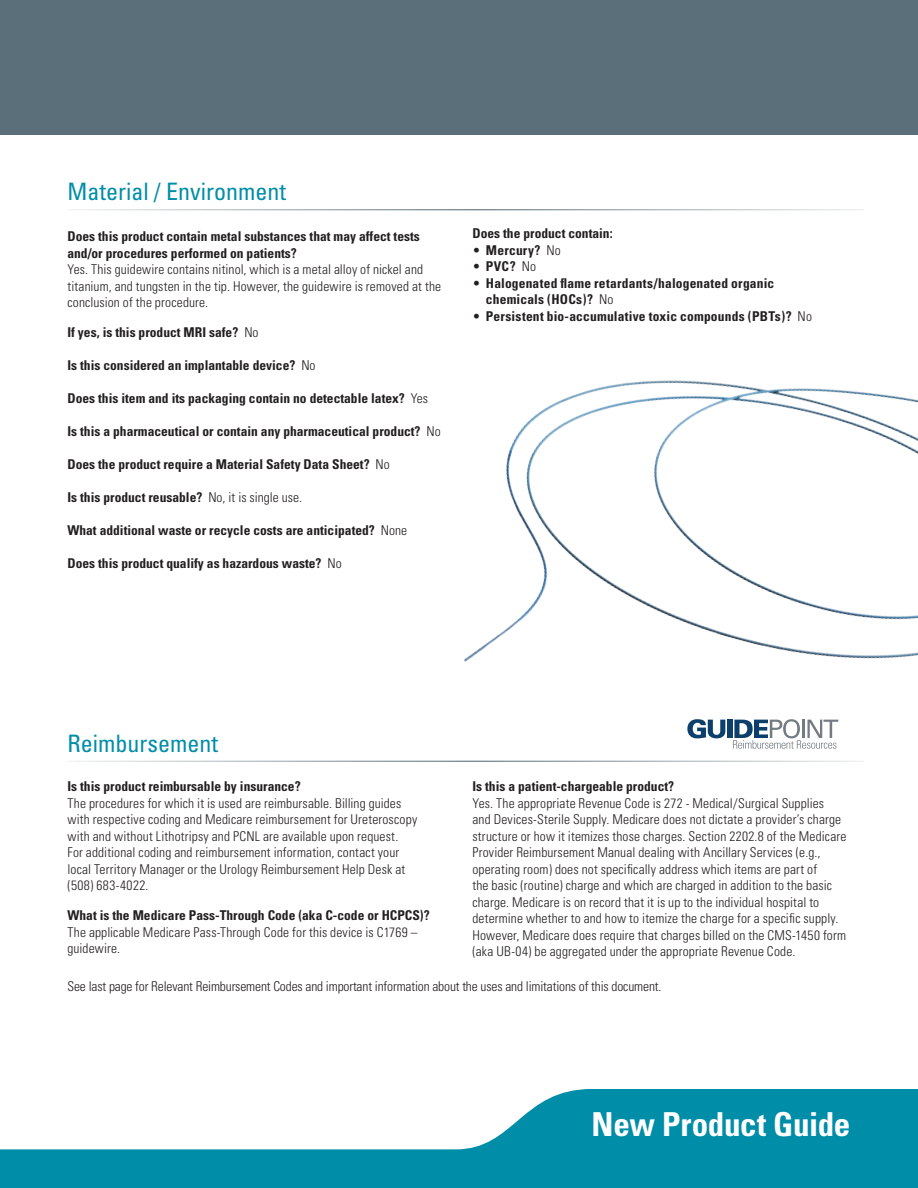
<style>
.page{position:relative;width:918px;height:1188px;background:#fff}
.page>*{position:absolute;margin:0;border:0;box-sizing:border-box;transform-origin:0 0}
.t1{font:700 condensed 33px "Univers";letter-spacing:-.01em;color:#fff}
.t2{font:condensed 24px "Univers";color:#008da8}
.t3{font:300 condensed 13.5px/16.5px "Univers";letter-spacing:.01em;color:#231f20}
.t4{font:700 condensed 13.5px/16.5px "Univers";color:#231f20}
.t5{font:300 condensed 13.5px "Univers";letter-spacing:-.01em;color:#231f20}
.s1{font-weight:300}
</style>
<div class="page">
<img style="left:424px;top:380px;width:494px;height:381px">
<svg style="left:0;top:1089px;width:918px;height:99px;fill:#008da8"></svg>
<div style="left:0;top:0;width:918px;height:135px;background:#5b6f7b"></div>
<svg style="left:687px;top:719px;width:38px;height:19px"></svg>
<div style="left:727px;top:720px;width:5px;height:18px;background:#0c3f6a"></div>
<svg style="left:733px;top:719px;width:105px;height:30px"></svg>
<hr style="left:68px;top:761px;width:796px;height:1px;background:#5b6f7b">
<hr style="left:68px;top:209px;width:796px;height:1px;background:#5b6f7b">
<h2 class="t2" style="left:67px;top:176px;width:220px">Material / Environment</h2>
<p class="t4" style="left:67px;top:228px;width:354px">Does this product contain metal substances that may affect tests and/or procedures performed on patients?</p>
<p class="t3" style="left:67px;top:261px;width:375px">Yes. This guidewire contains nitinol, which is a metal alloy of nickel and titanium, and tungsten in the tip. However, the guidewire is removed at the conclusion of the procedure.</p>
<p class="t4" style="left:67px;top:324px;width:193px">If yes, is this product MRI safe? <span class="s1">No</span></p>
<p class="t4" style="left:67px;top:357px;width:250px">Is this considered an implantable device? <span class="s1">No</span></p>
<p class="t4" style="left:67px;top:390px;width:362px">Does this item and its packaging contain no detectable latex? <span class="s1">Yes</span></p>
<p class="t4" style="left:67px;top:423px;width:375px">Is this a pharmaceutical or contain any pharmaceutical product? <span class="s1">No</span></p>
<p class="t4" style="left:67px;top:456px;width:324px">Does the product require a Material Safety Data Sheet? <span class="s1">No</span></p>
<p class="t4" style="left:67px;top:489px;width:236px">Is this product reusable? <span class="s1">No, it is single use.</span></p>
<p class="t4" style="left:67px;top:522px;width:341px">What additional waste or recycle costs are anticipated? <span class="s1">None</span></p>
<p class="t4" style="left:67px;top:555px;width:276px">Does this product qualify as hazardous waste? <span class="s1">No</span></p>
<p class="t4" style="left:472px;top:225px;width:142px">Does the product contain:</p>
<p class="t4" style="left:472px;top:242px;width:90px"><span class="s1">•</span> Mercury? <span class="s1">No</span></p>
<p class="t4" style="left:472px;top:258px;width:65px"><span class="s1">•</span> PVC? <span class="s1">No</span></p>
<p class="t4" style="left:486px;top:275px;width:290px;text-indent:-14px"><span class="s1">•</span> Halogenated flame retardants/halogenated organic chemicals (HOCs)? <span class="s1">No</span></p>
<p class="t4" style="left:472px;top:308px;width:341px"><span class="s1">•</span> Persistent bio-accumulative toxic compounds (PBTs)? <span class="s1">No</span></p>
<h2 class="t2" style="left:68px;top:728px;width:152px">Reimbursement</h2>
<p class="t4" style="left:68px;top:778px;width:235px">Is this product reimbursable by insurance?</p>
<p class="t3" style="left:68px;top:795px;width:351px">The procedures for which it is used are reimbursable. Billing guides with respective coding and Medicare reimbursement for Ureteroscopy with and without Lithotripsy and PCNL are available upon request.<br>For additional coding and reimbursement information, contact your local Territory Manager or the Urology Reimbursement Help Desk at (508) 683-4022.</p>
<p class="t4" style="left:68px;top:907px;width:364px">What is the Medicare Pass-Through Code (aka C-code or HCPCS)?</p>
<p class="t3" style="left:68px;top:924px;width:352px">The applicable Medicare Pass-Through Code for this device is C1769 – guidewire.</p>
<p class="t4" style="left:472px;top:778px;width:203px">Is this a patient-chargeable product?</p>
<p class="t3" style="left:472px;top:795px;width:375px">Yes. The appropriate Revenue Code is 272 - Medical/Surgical Supplies<br>and Devices-Sterile Supply. Medicare does not dictate a provider’s charge structure or how it itemizes those charges. Section 2202.8 of the Medicare Provider Reimbursement Manual dealing with Ancillary Services (e.g., operating room) does not specifically address which items are part of<br>the basic (routine) charge and which are charged in addition to the basic charge. Medicare is on record that it is up to the individual hospital to determine whether to and how to itemize the charge for a specific supply.<br>However, Medicare does require that charges billed on the CMS-1450 form (aka UB-04) be aggregated under the appropriate Revenue Code.</p>
<p class="t5" style="left:68px;top:978px;width:595px">See last page for Relevant Reimbursement Codes and important information about the uses and limitations of this document.</p>
<h1 class="t1" style="left:592px;top:1104px;width:260px">New Product Guide</h1>
</div>
